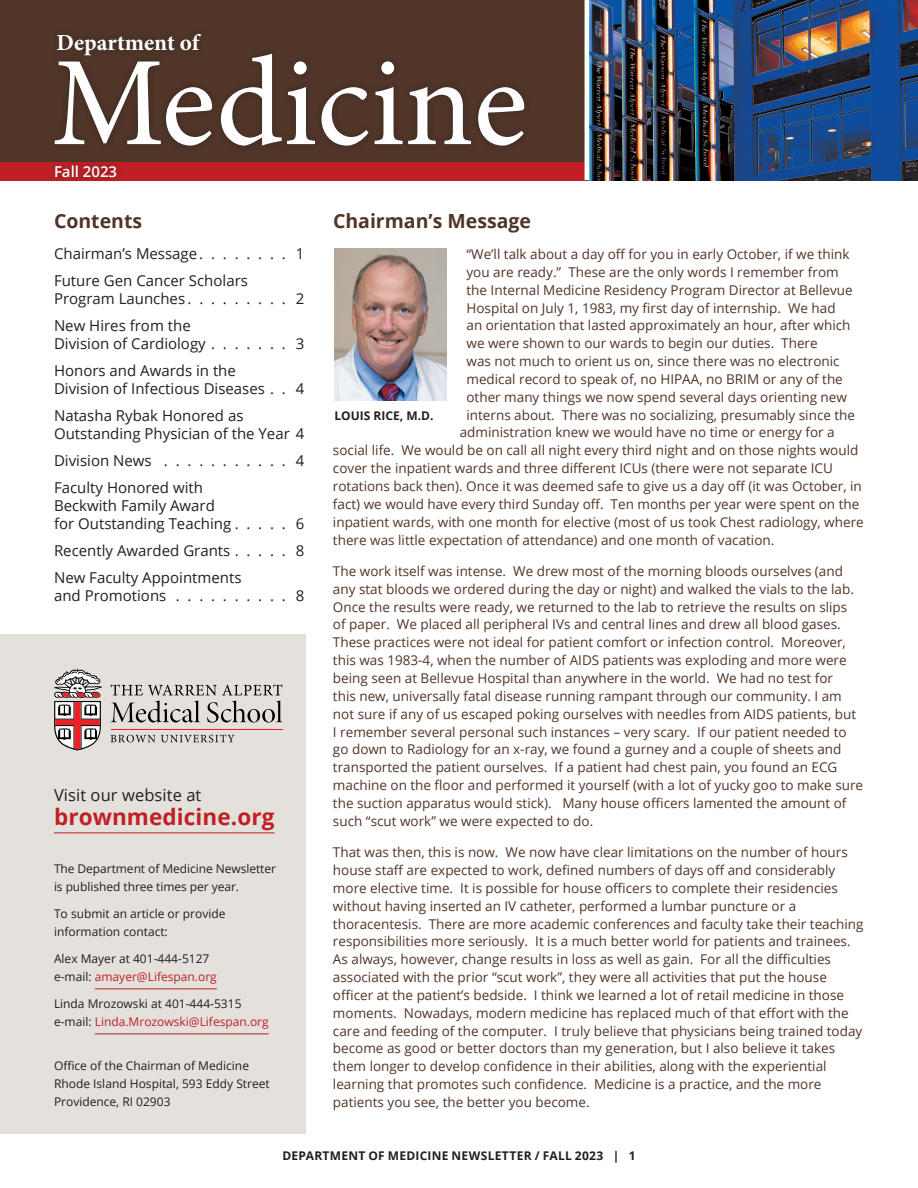
<style>
.page{position:relative;width:918px;height:1188px;background:#fff}
.page>*{position:absolute;margin:0;border:0;box-sizing:border-box;transform-origin:0 0}
.t1{font:127.05px "Minion Pro";color:#fff}
.t2{font:700 23.1px "Minion Pro";color:#fff}
.t3{font:700 22.5px "Open Sans";letter-spacing:.005em;color:#c02025}
.t4{font:700 19.5px "Open Sans";color:#503528}
.t5{font:16.5px "Open Sans";letter-spacing:.005em;color:#231f20}
.t6{font:15px/18px "Open Sans";color:#231f20}
.t7{font:600 15px "Open Sans";color:#fff}
.t8{font:13.5px/17.9px "Open Sans";color:#503528}
.t9{font:12px/18px "Open Sans";color:#231f20}
.t10{font:700 12px "Open Sans";letter-spacing:.02em;color:#231f20}
.t11{font:700 12px "Open Sans";color:#231f20}
.s1{font-style:inherit}
.s2{color:#c02025}
</style>
<div class="page">
<img style="left:589px;top:0;width:329px;height:180px">
<div style="left:0;top:0;width:585px;height:180px;background:#503528"></div>
<div style="left:48px;top:27px;width:483px;height:126px;background:#231f20;opacity:.5"></div>
<div style="left:0;top:162px;width:585px;height:18px;background:#c02025"></div>
<div style="left:48px;top:158px;width:76px;height:27px;background:#231f20;opacity:.5"></div>
<div style="left:0;top:634px;width:306px;height:499px;background:#e4e0dc"></div>
<svg style="left:111px;top:685px;width:171px;height:38px"></svg>
<svg style="left:54px;top:669px;width:48px;height:82px"></svg>
<hr style="left:111px;top:729px;width:171px;height:1px;background:#ed1f26">
<svg style="left:111px;top:735px;width:44px;height:7px"></svg>
<svg style="left:161px;top:735px;width:74px;height:7px"></svg>
<hr style="left:54px;top:832px;width:221px;height:1px;background:#c02025">
<hr style="left:95px;top:988px;width:122px;height:1px;background:#c02025">
<hr style="left:95px;top:1033px;width:174px;height:1px;background:#c02025">
<img style="left:334px;top:249px;width:112px;height:152px">
<h2 class="t2" style="left:56px;top:29px;width:145px">Department of</h2>
<h1 class="t1" style="left:51px;top:28px;width:478px">Medicine</h1>
<p class="t7" style="left:54px;top:161px;width:65px">Fall <span class="s1">2023</span></p>
<h3 class="t4" style="left:54px;top:207px;width:90px">Contents</h3>
<p class="t6" style="left:54px;top:240px;width:252px;line-height:27px">Chairman’s Message . . . . . . . . 1<br>Future Gen Cancer Scholars</p>
<p class="t6" style="left:54px;top:285px;width:252px;line-height:27px">Program Launches . . . . . . . . . 2<br>New Hires from the</p>
<p class="t6" style="left:54px;top:334px;width:157px">Division of Cardiology ........</p>
<p class="t6" style="left:296px;top:334px;width:10px">3</p>
<p class="t6" style="left:54px;top:361px;width:215px">Honors and Awards in the<br>Division of Infectious Diseases ...</p>
<p class="t6" style="left:296px;top:379px;width:10px">4</p>
<p class="t6" style="left:54px;top:406px;width:252px">Natasha Rybak Honored as<br>Outstanding Physician of the Year 4</p>
<p class="t6" style="left:54px;top:451px;width:107px">Division News ............</p>
<p class="t6" style="left:296px;top:451px;width:10px">4</p>
<p class="t6" style="left:54px;top:478px;width:252px">Faculty Honored with<br>Beckwith Family Award<br>for Outstanding Teaching . . . . . 6</p>
<p class="t6" style="left:54px;top:541px;width:181px">Recently Awarded Grants ......</p>
<p class="t6" style="left:296px;top:541px;width:10px">8</p>
<p class="t6" style="left:54px;top:568px;width:189px">New Faculty Appointments and Promotions ..........</p>
<p class="t6" style="left:296px;top:586px;width:10px">8</p>
<p class="t5" style="left:54px;top:784px;width:149px">Visit our website at</p>
<h3 class="t3" style="left:54px;top:801px;width:222px">brownmedicine.org</h3>
<p class="t9" style="left:54px;top:860px;width:224px">The Department of Medicine Newsletter is published three times per year.</p>
<p class="t9" style="left:54px;top:905px;width:173px">To submit an article or provide information contact:</p>
<p class="t9" style="left:54px;top:950px;width:164px">Alex Mayer at 401-444-5127 e-mail: <span class="s2">amayer@Lifespan.org</span></p>
<p class="t9" style="left:54px;top:995px;width:216px">Linda Mrozowski at 401-444-5315 e-mail: <span class="s2">Linda.Mrozowski@Lifespan.org</span></p>
<p class="t9" style="left:54px;top:1056px;width:217px">Office of the Chairman of Medicine<br>Rhode Island Hospital, 593 Eddy Street<br>Providence, RI 02903</p>
<h3 class="t4" style="left:333px;top:207px;width:200px">Chairman’s Message</h3>
<p class="t8" style="left:467px;top:245px;width:385px">“We’ll talk about a day off for you in early October, if we think</p>
<p class="t8" style="left:467px;top:263px;width:374px">you are ready.” These are the only words I remember from</p>
<p class="t8" style="left:467px;top:281px;width:388px">the Internal Medicine Residency Program Director at Bellevue</p>
<p class="t8" style="left:467px;top:298px;width:371px">Hospital on July 1, 1983, my first day of internship. We had</p>
<p class="t8" style="left:467px;top:316px;width:386px">an orientation that lasted approximately an hour, after which</p>
<p class="t8" style="left:467px;top:334px;width:353px">we were shown to our wards to begin our duties. There</p>
<p class="t8" style="left:467px;top:352px;width:375px">was not much to orient us on, since there was no electronic</p>
<p class="t8" style="left:467px;top:370px;width:378px">medical record to speak of, no HIPAA, no BRIM or any of the</p>
<p class="t8" style="left:467px;top:388px;width:382px">other many things we now spend several days orienting new</p>
<p class="t8" style="left:467px;top:405px;width:390px">interns about. There was no socializing, presumably since the</p>
<p class="t8" style="left:460px;top:423px;width:377px">administration knew we would have no time or energy for a</p>
<p class="t8" style="left:333px;top:441px;width:527px">social life. We would be on call all night every third night and on those nights would</p>
<p class="t8" style="left:333px;top:459px;width:501px">cover the inpatient wards and three different ICUs (there were not separate ICU</p>
<p class="t8" style="left:333px;top:477px;width:530px">rotations back then). Once it was deemed safe to give us a day off (it was October, in</p>
<p class="t8" style="left:333px;top:495px;width:528px">fact) we would have every third Sunday off. Ten months per year were spent on the</p>
<p class="t8" style="left:333px;top:513px;width:532px">inpatient wards, with one month for elective (most of us took Chest radiology, where</p>
<p class="t8" style="left:333px;top:530px;width:443px">there was little expectation of attendance) and one month of vacation.</p>
<p class="t8" style="left:333px;top:562px;width:532px">The work itself was intense. We drew most of the morning bloods ourselves (and any stat bloods we ordered during the day or night) and walked the vials to the lab.<br>Once the results were ready, we returned to the lab to retrieve the results on slips of paper. We placed all peripheral IVs and central lines and drew all blood gases.<br>These practices were not ideal for patient comfort or infection control. Moreover, this was 1983-4, when the number of AIDS patients was exploding and more were being seen at Bellevue Hospital than anywhere in the world. We had no test for<br>this new, universally fatal disease running rampant through our community. I am not sure if any of us escaped poking ourselves with needles from AIDS patients, but I remember several personal such instances – very scary. If our patient needed to go down to Radiology for an x-ray, we found a gurney and a couple of sheets and transported the patient ourselves. If a patient had chest pain, you found an ECG machine on the floor and performed it yourself (with a lot of yucky goo to make sure the suction apparatus would stick). Many house officers lamented the amount of such “scut work” we were expected to do.</p>
<p class="t8" style="left:333px;top:843px;width:532px">That was then, this is now. We now have clear limitations on the number of hours house staff are expected to work, defined numbers of days off and considerably more elective time. It is possible for house officers to complete their residencies without having inserted an IV catheter, performed a lumbar puncture or a thoracentesis. There are more academic conferences and faculty take their teaching responsibilities more seriously. It is a much better world for patients and trainees.<br>As always, however, change results in loss as well as gain. For all the difficulties associated with the prior “scut work”, they were all activities that put the house officer at the patient’s bedside. I think we learned a lot of retail medicine in those moments. Nowadays, modern medicine has replaced much of that effort with the care and feeding of the computer. I truly believe that physicians being trained today become as good or better doctors than my generation, but I also believe it takes them longer to develop confidence in their abilities, along with the experiential learning that promotes such confidence. Medicine is a practice, and the more patients you see, the better you become.</p>
<p class="t11" style="left:334px;top:407px;width:100px">LOUIS RICE, M.D.</p>
<p class="t10" style="left:282px;top:1147px;width:355px">DEPARTMENT OF MEDICINE NEWSLETTER / FALL 2023 | 1</p>
</div>
